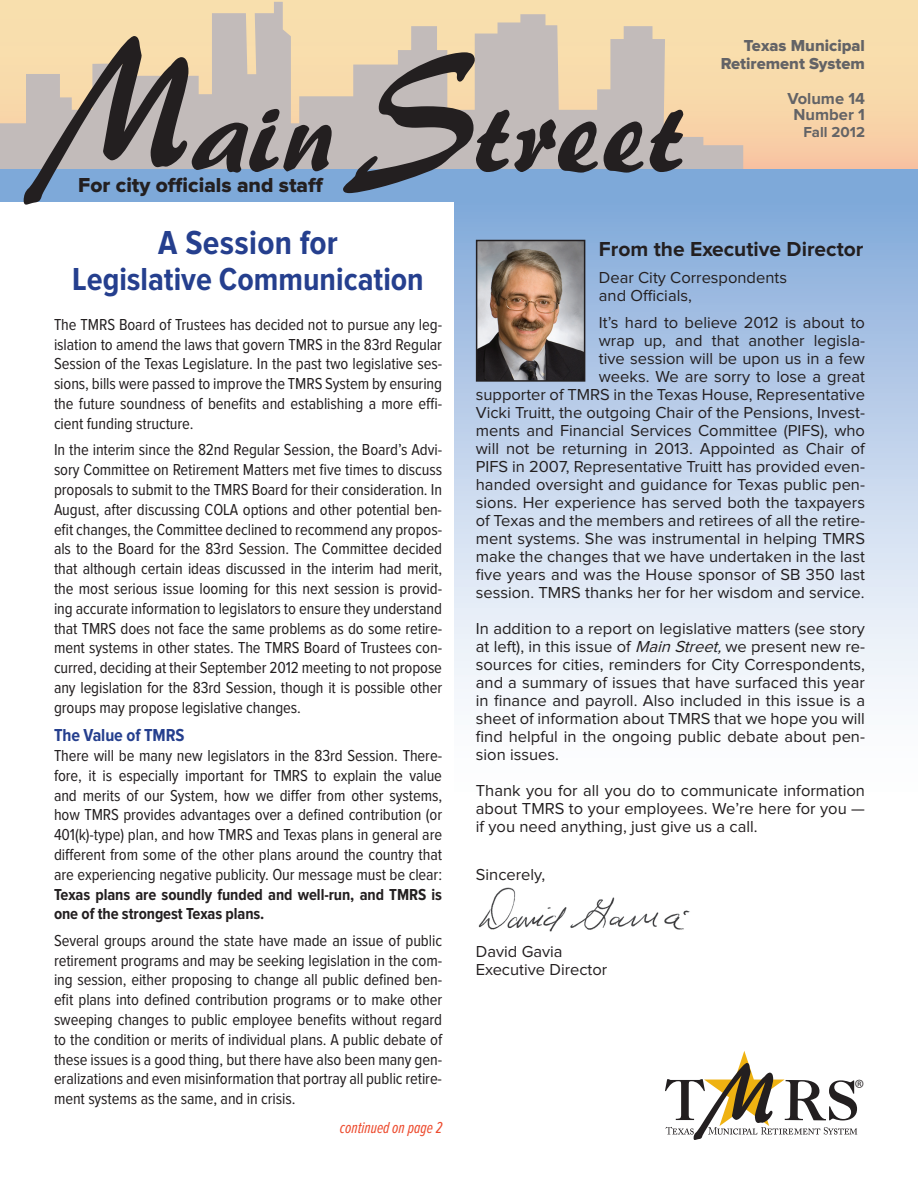
<style>
.page{position:relative;width:918px;height:1188px;background:#fff}
.page>*{position:absolute;margin:0;border:0;box-sizing:border-box;transform-origin:0 0}
.t1{font:189px "Brush 445 BT";color:#231f20;scale:.83 1}
.t2{font:118.8px "Brush 445 BT";color:#231f20}
.t3{font:700 34.5px "Proxima Nova Cond";letter-spacing:.01em;color:#253f8e}
.t4{font:700 33px "Proxima Nova Cond";color:#253f8e}
.t5{font:21px "Proxima Nova Extrabld";color:#231f20}
.t6{font:700 21px "Proxima Nova";color:#231f20}
.t7{font:700 18px "Proxima Nova Cond";letter-spacing:-.005em;color:#253f8e}
.t8{font:18px "Myriad";color:#231f20}
.t9{font:16.5px/19.8px "Proxima Nova Cond";letter-spacing:-.005em;color:#231f20;text-align:justify}
.t10{font:16.5px/18px "Proxima Nova";color:#231f20}
.t11{font:700 16.5px/19.8px "Proxima Nova Cond";letter-spacing:-.005em;color:#231f20}
.t12{font:16.5px/18px "Proxima Nova Extrabld";color:#636366;text-align:right}
.t13{font:italic 16.5px "Proxima Nova Ex Cn";color:#ed4b2e}
.t14{font:700 16.5px/16.5px "Proxima Nova";color:#636366;text-align:center}
.t15{font:700 15px "Proxima Nova";color:#636366}
.s1{font-size:156.45px}
.s2{font-style:italic}
</style>
<div class="page">
<div style="left:455px;top:200px;width:463px;height:608px;background:linear-gradient(to bottom,#88acdb,#fff)"></div>
<svg style="left:0;top:0;width:918px;height:170px;background:#f7d7aa"></svg>
<svg style="left:0;top:2px;width:743px;height:168px;background:#d8c9b4"></svg>
<div style="left:0;top:170px;width:918px;height:32px;background:#7ea9d9"></div>
<img style="left:478px;top:887px;width:212px;height:45px">
<svg style="left:665px;top:1051px;width:192px;height:89px"></svg>
<img style="left:479px;top:243px;width:103px;height:136px">
<div style="left:476px;top:240px;width:109px;height:142px;border:2px solid #231f20"></div>
<h1 class="t1" style="left:59px;top:-11px;width:172px">M</h1>
<h2 class="t2" style="left:197px;top:56px;width:496px">ain <span class="s1">S</span>treet</h2>
<p class="t5" style="left:78px;top:175px;width:247px">For city officials and staff</p>
<p class="t12" style="left:721px;top:37px;width:146px">Texas Municipal<br>Retirement System</p>
<p class="t14" style="left:787px;top:91px;width:79px">Volume 14<br>Number 1</p>
<p class="t15" style="left:803px;top:125px;width:63px">Fall 2012</p>
<h3 class="t3" style="left:158px;top:226px;width:181px">A Session for</h3>
<h3 class="t4" style="left:72px;top:264px;width:353px">Legislative Communication</h3>
<p class="t9" style="left:54px;top:315px;width:390px">The TMRS Board of Trustees has decided not to pursue any leg&shy;islation to amend the laws that govern TMRS in the 83rd Regular Session of the Texas Legislature. In the past two legislative ses&shy;sions, bills were passed to improve the TMRS System by ensuring the future soundness of benefits and establishing a more effi&shy;cient funding structure.</p>
<p class="t9" style="left:54px;top:441px;width:390px">In the interim since the 82nd Regular Session, the Board’s Advi&shy;sory Committee on Retirement Matters met five times to discuss proposals to submit to the TMRS Board for their consideration. In August, after discussing COLA options and other potential ben&shy;efit changes, the Committee declined to recommend any propos&shy;als to the Board for the 83rd Session. The Committee decided that although certain ideas discussed in the interim had merit, the most serious issue looming for this next session is provid&shy;ing accurate information to legislators to ensure they understand that TMRS does not face the same problems as do some retire&shy;ment systems in other states. The TMRS Board of Trustees con&shy;curred, deciding at their September 2012 meeting to not propose any legislation for the 83rd Session, though it is possible other groups may propose legislative changes.</p>
<p class="t7" style="left:54px;top:727px;width:132px">The Value of TMRS</p>
<p class="t9" style="left:54px;top:746px;width:390px">There will be many new legislators in the 83rd Session. There&shy;fore, it is especially important for TMRS to explain the value and merits of our System, how we differ from other systems, how TMRS provides advantages over a defined contribution (or 401(k)-type) plan, and how TMRS and Texas plans in general are different from some of the other plans around the country that are experiencing negative publicity. Our message must be clear:</p>
<p class="t11" style="left:54px;top:885px;width:390px">Texas plans are soundly funded and well-run, and TMRS is one of the strongest Texas plans.</p>
<p class="t9" style="left:54px;top:931px;width:390px">Several groups around the state have made an issue of public retirement programs and may be seeking legislation in the com&shy;ing session, either proposing to change all public defined ben&shy;efit plans into defined contribution programs or to make other sweeping changes to public employee benefits without regard to the condition or merits of individual plans. A public debate of these issues is a good thing, but there have also been many gen&shy;eralizations and even misinformation that portray all public retire&shy;ment systems as the same, and in crisis.</p>
<p class="t13" style="left:340px;top:1120px;width:104px">continued on page 2</p>
<p class="t6" style="left:599px;top:240px;width:266px">From the Executive Director</p>
<p class="t10" style="left:599px;top:270px;width:190px">Dear City Correspondents and Officials,</p>
<p class="t10" style="left:476px;top:315px;width:391px;text-align:right">It’s hard to believe 2012 is about to<br>wrap up, and that another legisla-<br>tive session will be upon us in a few<br>weeks. We are sorry to lose a great<br>supporter of TMRS in the Texas House, Representative Vicki Truitt, the outgoing Chair of the Pensions, Invest&shy;ments and Financial Services Committee (PIFS), who will not be returning in 2013. Appointed as Chair of PIFS in 2007, Representative Truitt has provided even&shy;handed oversight and guidance for Texas public pen&shy;sions. Her experience has served both the taxpayers of Texas and the members and retirees of all the retire&shy;ment systems. She was instrumental in helping TMRS make the changes that we have undertaken in the last five years and was the House sponsor of SB 350 last session. TMRS thanks her for her wisdom and service.</p>
<p class="t10" style="left:476px;top:621px;width:391px;text-align:justify">In addition to a report on legislative matters (see story at left), in this issue of <span class="s2">Main Street,</span>we present new re&shy;sources for cities, reminders for City Correspondents, and a summary of issues that have surfaced this year in finance and payroll. Also included in this issue is a sheet of information about TMRS that we hope you will find helpful in the ongoing public debate about pen&shy;sion issues.</p>
<p class="t10" style="left:476px;top:783px;width:391px;text-align:justify">Thank you for all you do to communicate information about TMRS to your employees. We’re here for you — if you need anything, just give us a call.</p>
<p class="t10" style="left:476px;top:867px;width:71px">Sincerely,</p>
<p class="t10" style="left:476px;top:943px;width:133px">David Gavia<br>Executive Director</p>
<p class="t8" style="left:855px;top:1077px;width:11px">®</p>
</div>
